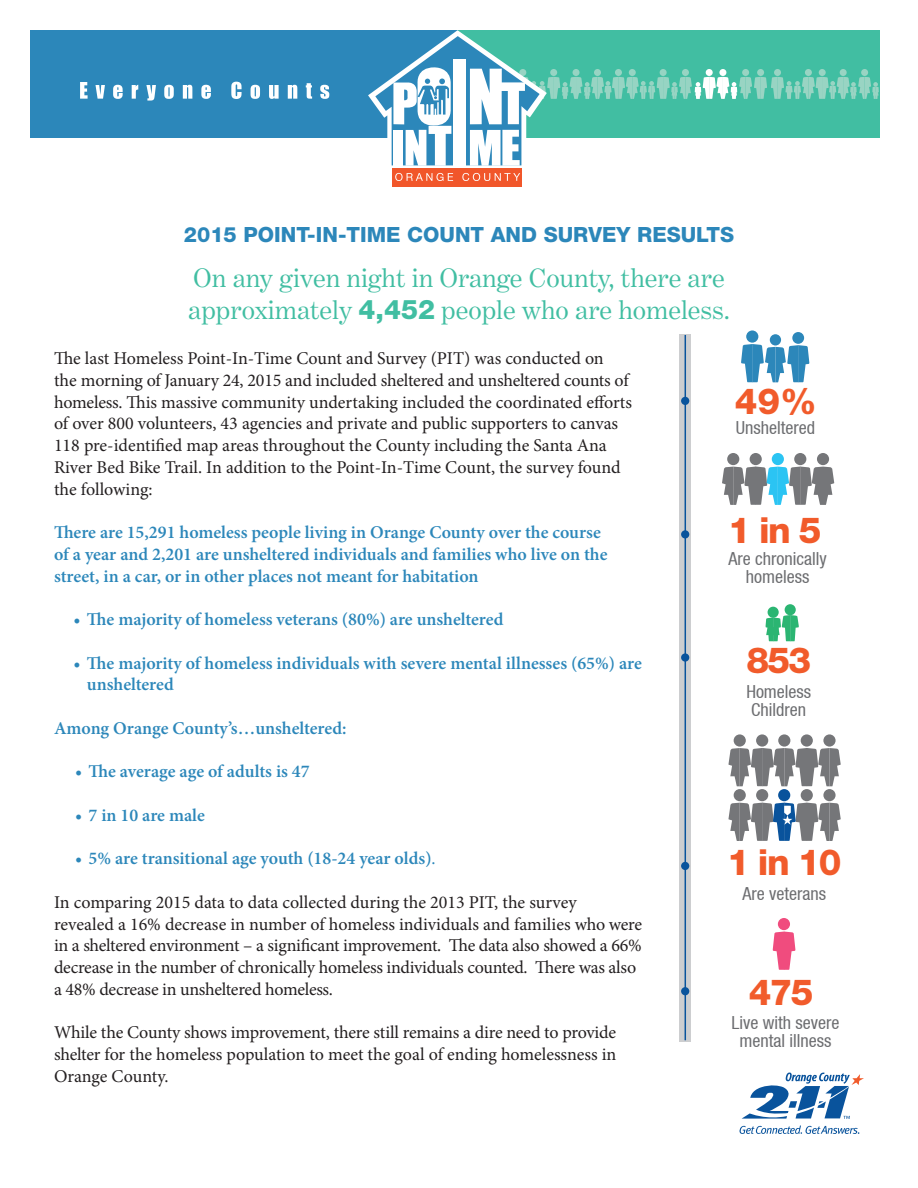
<style>
.page{position:relative;width:918px;height:1188px;background:#fff}
.page>*{position:absolute;margin:0;border:0;box-sizing:border-box;transform-origin:0 0}
.t1{font:800 36px "Helvetica Neue";letter-spacing:-.045em;color:#f15b2b}
.t2{font:27px/32.4px "Benton Modern One";color:#41bea2}
.t3{font:800 21px "Helvetica Neue";color:#2c87ba}
.t4{font:18px/21.8px "Minion Pro";letter-spacing:-.01em;color:#231f20}
.t5{font:600 18px/21.8px "Minion Pro";color:#2c87ba}
.t6{font:condensed 18px/18px "Helvetica Neue LT";color:#6c6d70;text-align:center}
.s1{font-family:"Helvetica Neue";font-weight:800}
.s2{font-weight:400}
</style>
<div class="page">
<div style="left:680px;top:335px;width:11px;height:707px;background:#cdced0"></div>
<hr style="left:685px;top:335px;width:1px;height:705px;background:#09539c">
<div style="left:681px;top:397px;width:8px;height:8px;background:#09539c;border-radius:50%"></div>
<div style="left:681px;top:530px;width:8px;height:8px;background:#09539c;border-radius:50%"></div>
<div style="left:681px;top:653px;width:8px;height:9px;background:#09539c;border-radius:50%"></div>
<div style="left:681px;top:862px;width:8px;height:8px;background:#09539c;border-radius:50%"></div>
<div style="left:681px;top:987px;width:8px;height:8px;background:#09539c;border-radius:50%"></div>
<div style="left:785px;top:604px;width:11px;height:11px;background:#2bb572;border-radius:50%"></div>
<div style="left:768px;top:607px;width:11px;height:11px;background:#2bb572;border-radius:50%"></div>
<svg style="left:765px;top:615px;width:34px;height:26px"></svg>
<div style="left:817px;top:453px;width:12px;height:12px;background:#757679;border-radius:50%"></div>
<div style="left:750px;top:453px;width:12px;height:12px;background:#757679;border-radius:50%"></div>
<div style="left:727px;top:453px;width:12px;height:12px;background:#757679;border-radius:50%"></div>
<div style="left:794px;top:453px;width:12px;height:12px;background:#757679;border-radius:50%"></div>
<div style="left:772px;top:453px;width:12px;height:12px;background:#2bc4f3;border-radius:50%"></div>
<svg style="left:722px;top:467px;width:112px;height:38px"></svg>
<svg style="left:823px;top:734px;width:13px;height:13px"></svg>
<div style="left:756px;top:734px;width:12px;height:13px;background:#757679;border-radius:50%"></div>
<div style="left:734px;top:734px;width:12px;height:13px;background:#757679;border-radius:50%"></div>
<div style="left:801px;top:734px;width:12px;height:13px;background:#757679;border-radius:50%"></div>
<div style="left:778px;top:734px;width:12px;height:13px;background:#757679;border-radius:50%"></div>
<svg style="left:728px;top:748px;width:113px;height:38px"></svg>
<div style="left:823px;top:789px;width:13px;height:12px;background:#757679;border-radius:50%"></div>
<div style="left:756px;top:789px;width:12px;height:12px;background:#757679;border-radius:50%"></div>
<div style="left:734px;top:789px;width:12px;height:12px;background:#757679;border-radius:50%"></div>
<div style="left:801px;top:789px;width:12px;height:12px;background:#757679;border-radius:50%"></div>
<div style="left:778px;top:918px;width:12px;height:12px;background:#f04c7e;border-radius:50%"></div>
<svg style="left:773px;top:932px;width:23px;height:38px"></svg>
<div style="left:778px;top:789px;width:12px;height:12px;background:#09539c;border-radius:50%"></div>
<svg style="left:728px;top:803px;width:113px;height:38px"></svg>
<svg style="left:739px;top:1072px;width:125px;height:62px"></svg>
<div style="left:30px;top:30px;width:428px;height:108px;background:#2c87ba"></div>
<svg style="left:368px;top:30px;width:511px;height:157px"></svg>
<svg style="left:80px;top:82px;width:8px;height:17px"></svg>
<svg style="left:96px;top:85px;width:9px;height:14px"></svg>
<svg style="left:113px;top:85px;width:10px;height:14px"></svg>
<svg style="left:132px;top:85px;width:6px;height:14px"></svg>
<svg style="left:146px;top:85px;width:10px;height:16px"></svg>
<svg style="left:164px;top:85px;width:10px;height:14px"></svg>
<svg style="left:183px;top:85px;width:9px;height:14px"></svg>
<svg style="left:201px;top:85px;width:10px;height:14px"></svg>
<svg style="left:231px;top:82px;width:11px;height:17px"></svg>
<svg style="left:251px;top:85px;width:9px;height:14px"></svg>
<svg style="left:269px;top:85px;width:10px;height:14px"></svg>
<svg style="left:288px;top:85px;width:9px;height:14px"></svg>
<svg style="left:306px;top:83px;width:6px;height:16px"></svg>
<svg style="left:320px;top:85px;width:9px;height:14px"></svg>
<div style="left:746px;top:330px;width:12px;height:13px;background:#2c87ba;border-radius:50%"></div>
<div style="left:792px;top:332px;width:12px;height:12px;background:#2c87ba;border-radius:50%"></div>
<div style="left:770px;top:334px;width:11px;height:12px;background:#2c87ba;border-radius:50%"></div>
<svg style="left:741px;top:344px;width:68px;height:38px"></svg>
<p class="t3" style="left:184px;top:222px;width:552px">2015 POINT-IN-TIME COUNT AND SURVEY RESULTS</p>
<h2 class="t2" style="left:188px;top:262px;width:543px">On any given night in Orange County, there are approximately <span class="s1">4,452</span> people who are homeless.</h2>
<p class="t4" style="left:54px;top:348px;width:580px">The last Homeless Point‐In‐Time Count and Survey (PIT) was conducted on<br>the morning of January 24, 2015 and included sheltered and unsheltered counts of homeless. This massive community undertaking included the coordinated efforts of over 800 volunteers, 43 agencies and private and public supporters to canvas 118 pre‐identified map areas throughout the County including the Santa Ana River Bed Bike Trail. In addition to the Point-In-Time Count, the survey found the following:</p>
<p class="t5" style="left:54px;top:521px;width:555px">There are 15,291 homeless people living in Orange County over the course of a year and 2,201 are unsheltered individuals and families who live on the street, in a car, or in other places not meant for habitation</p>
<p class="t5" style="left:73px;top:608px;width:431px">• The majority of homeless veterans (80%) are unsheltered</p>
<p class="t5" style="left:87px;top:652px;width:556px;text-indent:-14px">• The majority of homeless individuals with severe mental illnesses (65%) are unsheltered</p>
<p class="t5" style="left:54px;top:717px;width:294px">Among Orange County’s…unsheltered:</p>
<p class="t5" style="left:75px;top:761px;width:236px">• The average age of adults is 47</p>
<p class="t5" style="left:75px;top:804px;width:132px">• 7 in 10 are male</p>
<p class="t5" style="left:75px;top:848px;width:362px">• 5% are transitional age youth (18-24 year olds)<span class="s2">.</span></p>
<p class="t4" style="left:54px;top:891px;width:589px">In comparing 2015 data to data collected during the 2013 PIT, the survey<br>revealed a 16% decrease in number of homeless individuals and families who were in a sheltered environment – a significant improvement. The data also showed a 66% decrease in the number of chronically homeless individuals counted. There was also a 48% decrease in unsheltered homeless.</p>
<p class="t4" style="left:54px;top:1022px;width:564px;text-align:justify">While the County shows improvement, there still remains a dire need to provide shelter for the homeless population to meet the goal of ending homelessness in Orange County.</p>
<h1 class="t1" style="left:735px;top:380px;width:84px">49%</h1>
<p class="t6" style="left:736px;top:418px;width:81px">Unsheltered</p>
<h1 class="t1" style="left:728px;top:509px;width:95px">1 in 5</h1>
<p class="t6" style="left:729px;top:550px;width:100px">Are chronically homeless</p>
<h1 class="t1" style="left:746px;top:639px;width:66px">853</h1>
<p class="t6" style="left:746px;top:682px;width:66px;text-align:left">Homeless<br>Children</p>
<h1 class="t1" style="left:727px;top:841px;width:116px">1 in 10</h1>
<p class="t6" style="left:742px;top:884px;width:85px">Are veterans</p>
<h1 class="t1" style="left:749px;top:971px;width:66px">475</h1>
<p class="t6" style="left:732px;top:1014px;width:109px">Live with severe mental illness</p>
</div>
